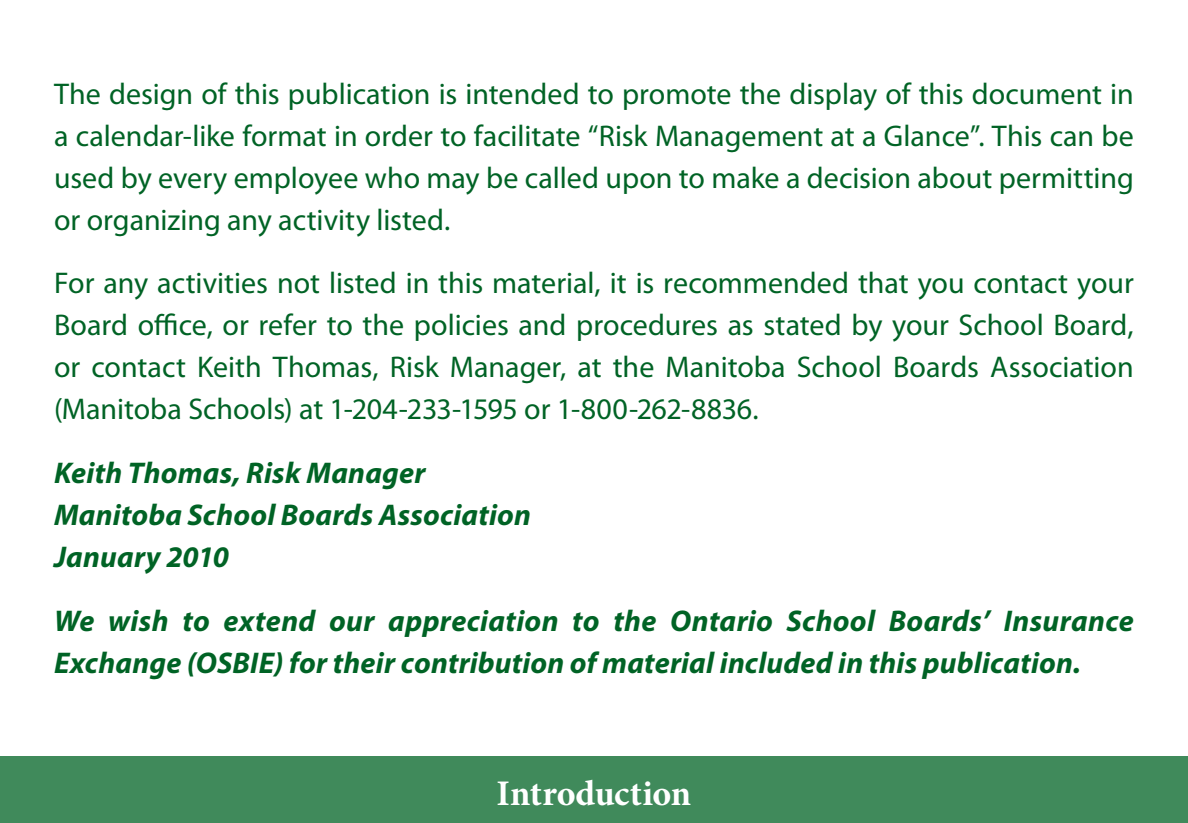
<style>
.page{position:relative;width:1188px;height:823px;background:#fff}
.page>*{position:absolute;margin:0;border:0;box-sizing:border-box;transform-origin:0 0}
.t1{font:700 36px "Minion Pro";letter-spacing:-.005em;color:#fff}
.t2{font:30px/42px "Myriad Pro";color:#006325;text-align:justify}
.t3{font:italic 700 30px/42px "Myriad Pro";letter-spacing:.01em;color:#006325}
</style>
<div class="page">
<div style="left:0;top:756px;width:1188px;height:66px;background:#408a5b"></div>
<p class="t2" style="left:54px;top:72px;width:1081px">The design of this publication is intended to promote the display of this document in a calendar-like format in order to facilitate “Risk Management at a Glance”. This can be used by every employee who may be called upon to make a decision about permitting or organizing any activity listed.</p>
<p class="t2" style="left:54px;top:262px;width:1081px">For any activities not listed in this material, it is recommended that you contact your Board office, or refer to the policies and procedures as stated by your School Board, or contact Keith Thomas, Risk Manager, at the Manitoba School Boards Association (Manitoba Schools) at 1-204-233-1595 or 1-800-262-8836.</p>
<p class="t3" style="left:54px;top:451px;width:479px">Keith Thomas, Risk Manager<br>Manitoba School Boards Association<br>January 2010</p>
<p class="t3" style="left:54px;top:598px;width:1081px">We wish to extend our appreciation to the Ontario School Boards’ Insurance<br>Exchange (OSBIE) for their contribution of material included in this publication.</p>
<p class="t1" style="left:497px;top:768px;width:196px">Introduction</p>
</div>
